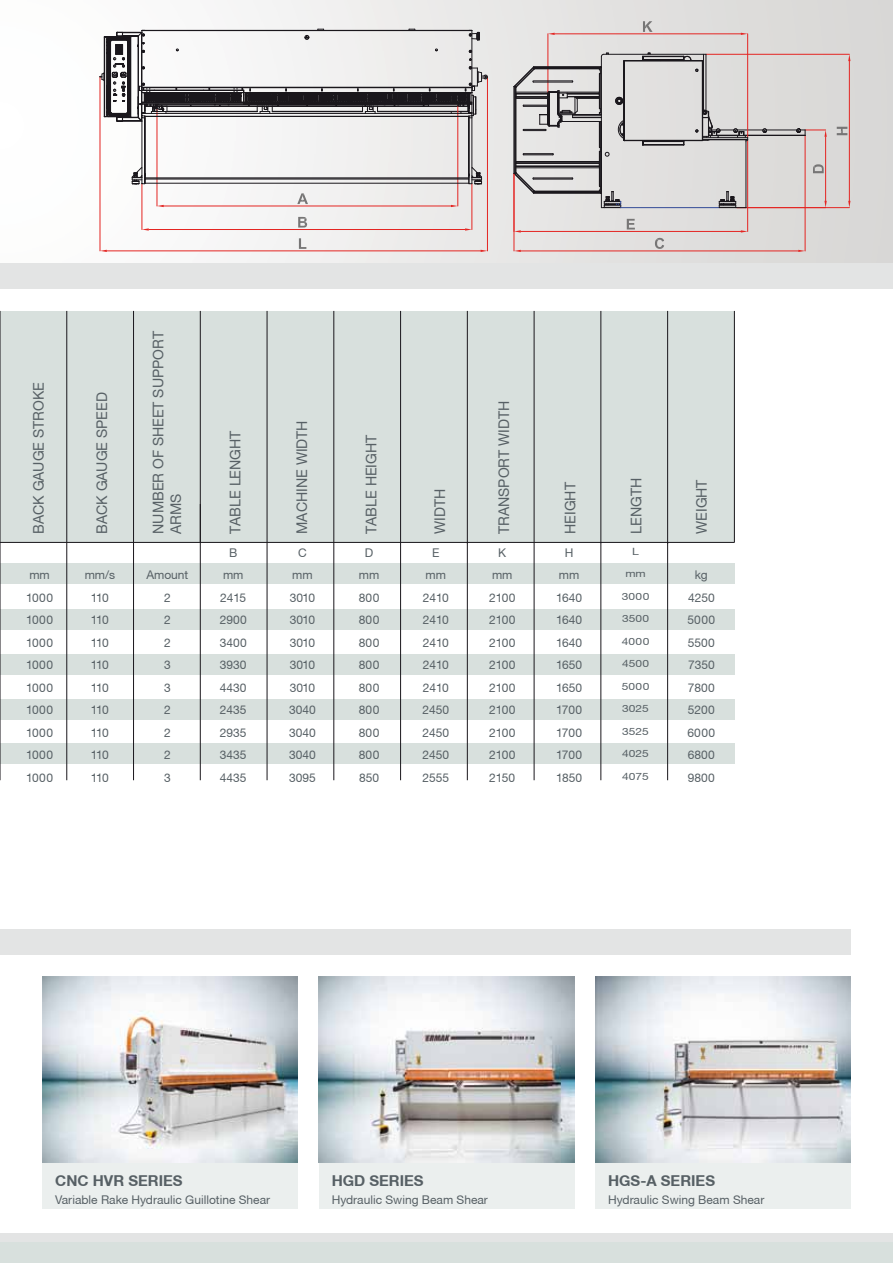
<style>
.page{position:relative;width:893px;height:1263px;background:#fff}
.page>*{position:absolute;margin:0;border:0;box-sizing:border-box;transform-origin:0 0}
.t1{font:700 15px "Helvetica Neue CE";color:#576065}
.t2{font:14.7px/17.7px "Helvetica Neue CE";color:#576065;scale:.96 1}
.t3{font:12px/22.5px "Helvetica Neue CE";color:#576065;text-align:center}
.t4{font:12px/22.5px "Helvetica Neue CE";letter-spacing:.04em;color:#576065}
.t5{font:12px/22.5px "Helvetica Neue CE";letter-spacing:-.055em;color:#576065;text-align:center}
.t6{font:10.05px "Helvetica Neue CE";color:#576065;scale:1.2 1}
</style>
<div class="page">
<div style="left:43px;top:1162px;width:255px;height:47px;background:#ebefee"></div>
<div style="left:319px;top:1162px;width:255px;height:47px;background:#ebefee"></div>
<div style="left:595px;top:1162px;width:255px;height:47px;background:#ebefee"></div>
<img style="left:99px;top:0;width:794px;height:263px">
<div style="left:0;top:311px;width:734px;height:231px;background:#d8e0dd"></div>
<div style="left:0;top:563px;width:734px;height:21px;background:#d8e0dd"></div>
<div style="left:0;top:609px;width:734px;height:20px;background:#d8e0dd"></div>
<div style="left:0;top:654px;width:734px;height:20px;background:#d8e0dd"></div>
<div style="left:0;top:699px;width:734px;height:20px;background:#d8e0dd"></div>
<div style="left:0;top:744px;width:734px;height:20px;background:#d8e0dd"></div>
<hr style="left:0;top:542px;width:734px;height:1px;background:#1a171c">
<hr style="left:0;top:311px;width:1px;height:231px;background:#1a171c">
<hr style="left:0;top:542px;width:1px;height:238px;background:#1a171c">
<hr style="left:67px;top:311px;width:1px;height:231px;background:#1a171c">
<hr style="left:67px;top:542px;width:1px;height:238px;background:#1a171c">
<hr style="left:133px;top:311px;width:1px;height:231px;background:#1a171c">
<hr style="left:133px;top:542px;width:1px;height:238px;background:#1a171c">
<hr style="left:200px;top:311px;width:1px;height:231px;background:#1a171c">
<hr style="left:200px;top:504px;width:1px;height:276px;background:#1a171c">
<hr style="left:334px;top:311px;width:1px;height:469px;background:#1a171c">
<hr style="left:267px;top:311px;width:1px;height:231px;background:#1a171c">
<hr style="left:400px;top:311px;width:1px;height:231px;background:#1a171c">
<hr style="left:400px;top:542px;width:1px;height:238px;background:#1a171c">
<hr style="left:467px;top:311px;width:1px;height:232px;background:#1a171c">
<hr style="left:467px;top:542px;width:1px;height:238px;background:#1a171c">
<hr style="left:534px;top:311px;width:1px;height:231px;background:#1a171c">
<hr style="left:534px;top:542px;width:1px;height:238px;background:#1a171c">
<hr style="left:667px;top:311px;width:1px;height:233px;background:#1a171c">
<hr style="left:667px;top:542px;width:1px;height:238px;background:#1a171c">
<hr style="left:601px;top:311px;width:1px;height:232px;background:#1a171c">
<hr style="left:601px;top:542px;width:1px;height:238px;background:#1a171c">
<hr style="left:734px;top:311px;width:1px;height:231px;background:#1a171c">
<div style="left:0;top:1242px;width:893px;height:21px;background:#d8e0dd"></div>
<div style="left:0;top:1233px;width:893px;height:9px;background:#e3e4e4"></div>
<div style="left:0;top:263px;width:893px;height:26px;background:#e3e4e4"></div>
<div style="left:0;top:929px;width:850px;height:26px;background:#e3e4e4"></div>
<hr style="left:267px;top:542px;width:1px;height:238px;background:#1a171c">
<img style="left:43px;top:976px;width:255px;height:186px">
<img style="left:595px;top:976px;width:255px;height:186px">
<img style="left:319px;top:976px;width:255px;height:186px">
<hr style="left:157px;top:109px;width:1px;height:97px;background:#e42522">
<hr style="left:458px;top:106px;width:1px;height:100px;background:#e42522">
<hr style="left:164px;top:206px;width:287px;height:1px;background:#e42522">
<svg style="left:157px;top:205px;width:7px;height:2px"></svg>
<svg style="left:451px;top:205px;width:7px;height:2px"></svg>
<svg style="left:297px;top:193px;width:11px;height:11px"></svg>
<hr style="left:100px;top:77px;width:1px;height:174px;background:#e42522">
<hr style="left:487px;top:77px;width:1px;height:174px;background:#e42522">
<hr style="left:107px;top:251px;width:374px;height:1px;background:#e42522">
<svg style="left:100px;top:250px;width:7px;height:2px"></svg>
<svg style="left:481px;top:250px;width:6px;height:2px"></svg>
<svg style="left:299px;top:238px;width:7px;height:11px"></svg>
<hr style="left:142px;top:184px;width:1px;height:46px;background:#e42522">
<hr style="left:472px;top:184px;width:1px;height:46px;background:#e42522">
<hr style="left:149px;top:229px;width:316px;height:1px;background:#e42522">
<svg style="left:142px;top:228px;width:7px;height:3px"></svg>
<svg style="left:465px;top:228px;width:7px;height:3px"></svg>
<svg style="left:298px;top:217px;width:9px;height:11px"></svg>
<svg style="left:100px;top:29px;width:388px;height:156px"></svg>
<hr style="left:805px;top:135px;width:1px;height:116px;background:#e42522">
<hr style="left:514px;top:173px;width:1px;height:78px;background:#e42522">
<hr style="left:521px;top:251px;width:277px;height:1px;background:#e42522">
<svg style="left:798px;top:250px;width:7px;height:2px"></svg>
<svg style="left:514px;top:250px;width:7px;height:2px"></svg>
<svg style="left:655px;top:238px;width:9px;height:11px"></svg>
<hr style="left:747px;top:140px;width:1px;height:91px;background:#e42522">
<hr style="left:521px;top:231px;width:220px;height:1px;background:#e42522">
<svg style="left:514px;top:230px;width:7px;height:3px"></svg>
<svg style="left:741px;top:230px;width:7px;height:3px"></svg>
<svg style="left:627px;top:219px;width:8px;height:10px"></svg>
<hr style="left:825px;top:137px;width:1px;height:64px;background:#e42522">
<svg style="left:824px;top:201px;width:3px;height:6px"></svg>
<svg style="left:813px;top:164px;width:11px;height:9px"></svg>
<hr style="left:706px;top:54px;width:143px;height:1px;background:#e42522">
<hr style="left:737px;top:207px;width:112px;height:1px;background:#e42522">
<hr style="left:849px;top:61px;width:1px;height:140px;background:#e42522">
<svg style="left:848px;top:54px;width:2px;height:7px"></svg>
<svg style="left:848px;top:201px;width:2px;height:7px"></svg>
<svg style="left:837px;top:127px;width:10px;height:8px"></svg>
<hr style="left:744px;top:135px;width:61px;height:1px;background:#1a171c">
<hr style="left:548px;top:34px;width:1px;height:59px;background:#e42522">
<hr style="left:747px;top:34px;width:1px;height:103px;background:#e42522">
<hr style="left:555px;top:34px;width:186px;height:1px;background:#e42522">
<svg style="left:548px;top:33px;width:7px;height:2px"></svg>
<svg style="left:741px;top:33px;width:7px;height:2px"></svg>
<svg style="left:643px;top:21px;width:10px;height:11px"></svg>
<hr style="left:766px;top:130px;width:31px;height:1px;background:#1a171c">
<svg style="left:514px;top:53px;width:253px;height:155px"></svg>
<svg style="left:796px;top:129px;width:31px;height:8px"></svg>
<hr style="left:703px;top:54px;width:1px;height:57px;background:#1a171c">
<hr style="left:706px;top:54px;width:1px;height:57px;background:#1a171c">
<hr style="left:746px;top:142px;width:1px;height:66px;background:#1a171c">
<p class="t2" style="left:30px;top:534px;width:160px;rotate:-90deg">BACK GAUGE STROKE</p>
<p class="t2" style="left:93px;top:534px;width:149px;rotate:-90deg">BACK GAUGE SPEED</p>
<p class="t2" style="left:149px;top:534px;width:213px;rotate:-90deg">NUMBER OF SHEET SUPPORT<br>ARMS</p>
<p class="t4" style="left:26px;top:564px;width:28px">mm<br>1000<br>1000<br>1000<br>1000<br>1000<br>1000<br>1000<br>1000<br>1000</p>
<p class="t5" style="left:85px;top:564px;width:32px">mm/s<br>110<br>110<br>110<br>110<br>110<br>110<br>110<br>110<br>110</p>
<p class="t3" style="left:146px;top:564px;width:44px">Amount<br>2<br>2<br>2<br>3<br>3<br>2<br>2<br>2<br>3</p>
<p class="t2" style="left:226px;top:534px;width:109px;rotate:-90deg">TABLE LENGHT</p>
<p class="t2" style="left:293px;top:534px;width:120px;rotate:-90deg">MACHINE WIDTH</p>
<p class="t2" style="left:363px;top:534px;width:105px;rotate:-90deg">TABLE HEIGHT</p>
<p class="t2" style="left:431px;top:534px;width:48px;rotate:-90deg">WIDTH</p>
<p class="t2" style="left:495px;top:534px;width:140px;rotate:-90deg">TRANSPORT WIDTH</p>
<p class="t2" style="left:561px;top:534px;width:55px;rotate:-90deg">HEIGHT</p>
<p class="t2" style="left:628px;top:534px;width:60px;rotate:-90deg">LENGTH</p>
<p class="t2" style="left:693px;top:534px;width:58px;rotate:-90deg">WEIGHT</p>
<p class="t3" style="left:220px;top:541px;width:29px">B mm<br>2415<br>2900<br>3400<br>3930<br>4430<br>2435<br>2935<br>3435<br>4435</p>
<p class="t3" style="left:289px;top:541px;width:28px">C mm<br>3010<br>3010<br>3010<br>3010<br>3010<br>3040<br>3040<br>3040<br>3095</p>
<p class="t3" style="left:359px;top:541px;width:22px">D mm<br>800<br>800<br>800<br>800<br>800<br>800<br>800<br>800<br>850</p>
<p class="t3" style="left:422px;top:541px;width:28px">E mm<br>2410<br>2410<br>2410<br>2410<br>2410<br>2450<br>2450<br>2450<br>2555</p>
<p class="t3" style="left:489px;top:541px;width:28px">K mm<br>2100<br>2100<br>2100<br>2100<br>2100<br>2100<br>2100<br>2100<br>2150</p>
<p class="t3" style="left:556px;top:541px;width:28px">H mm<br>1640<br>1640<br>1640<br>1650<br>1650<br>1700<br>1700<br>1700<br>1850</p>
<p class="t6" style="left:632px;top:545px;width:7px">L</p>
<p class="t6" style="left:625px;top:568px;width:19px">mm</p>
<p class="t6" style="left:622px;top:590px;width:24px">3000</p>
<p class="t6" style="left:622px;top:613px;width:24px">3500</p>
<p class="t6" style="left:622px;top:635px;width:24px">4000</p>
<p class="t6" style="left:622px;top:658px;width:24px">4500</p>
<p class="t6" style="left:622px;top:680px;width:24px">5000</p>
<p class="t6" style="left:622px;top:703px;width:24px">3025</p>
<p class="t6" style="left:622px;top:725px;width:24px">3525</p>
<p class="t6" style="left:622px;top:748px;width:24px">4025</p>
<p class="t6" style="left:622px;top:770px;width:24px">4075</p>
<p class="t3" style="left:688px;top:564px;width:29px">kg<br>4250<br>5000<br>5500<br>7350<br>7800<br>5200<br>6000<br>6800<br>9800</p>
<p class="t1" style="left:55px;top:1171px;width:129px">CNC HVR SERIES</p>
<p class="t3" style="left:55px;top:1189px;width:216px">Variable Rake Hydraulic Guillotine Shear</p>
<p class="t1" style="left:332px;top:1171px;width:93px">HGD SERIES</p>
<p class="t3" style="left:332px;top:1189px;width:158px">Hydraulic Swing Beam Shear</p>
<p class="t1" style="left:608px;top:1171px;width:108px">HGS-A SERIES</p>
<p class="t3" style="left:608px;top:1189px;width:158px">Hydraulic Swing Beam Shear</p>
</div>
